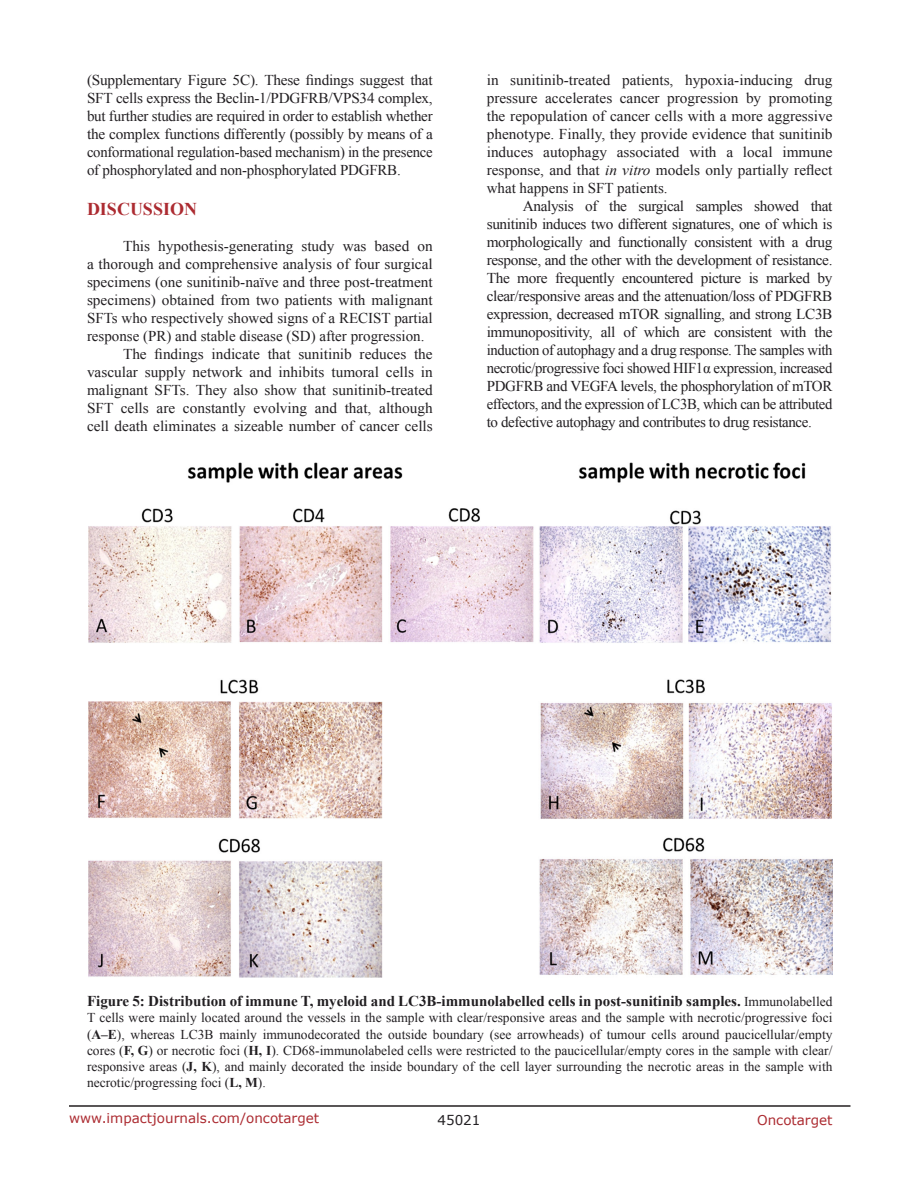
<style>
.page{position:relative;width:918px;height:1188px;background:#fff}
.page>*{position:absolute;margin:0;border:0;box-sizing:border-box;transform-origin:0 0}
.Heading{font:700 18px "Times New Roman";color:#ac2b31}
.BodyText{font:15px/18px "Times New Roman";color:#221f22;text-align:justify}
.FigureText{font:700 15px "Times New Roman";color:#221f22}
.FigureText-2{font:13.5px/16.2px "Times New Roman";color:#221f22;text-align:justify}
.t1{font:13.5px "Verdana";color:#ac2b31}
.t2{font:13.5px "Verdana";color:#221f22}
.s1{font-style:italic}
.s2{font-weight:400;font-size:13.5px}
.s3{font-weight:700}
</style>
<div class="page">
<hr style="left:69px;top:1105px;width:781px;height:2px;background:#231f20">
<img style="left:89px;top:462px;width:743px;height:516px">
<p class="BodyText" style="left:87px;top:71px;width:347px">(Supplementary Figure 5C). These findings suggest that SFT cells express the Beclin-1/PDGFRB/VPS34 complex, but further studies are required in order to establish whether the complex functions differently (possibly by means of a conformational regulation-based mechanism) in the presence of phosphorylated and non-phosphorylated PDGFRB.</p>
<p class="Heading" style="left:87px;top:197px;width:112px">DISCUSSION</p>
<p class="BodyText" style="left:87px;top:237px;width:347px;text-indent:36px">This hypothesis-generating study was based on a thorough and comprehensive analysis of four surgical specimens (one sunitinib-naïve and three post-treatment specimens) obtained from two patients with malignant SFTs who respectively showed signs of a RECIST partial response (PR) and stable disease (SD) after progression.</p>
<p class="BodyText" style="left:87px;top:345px;width:347px;text-indent:36px">The findings indicate that sunitinib reduces the vascular supply network and inhibits tumoral cells in malignant SFTs. They also show that sunitinib-treated SFT cells are constantly evolving and that, although cell death eliminates a sizeable number of cancer cells</p>
<p class="BodyText" style="left:487px;top:71px;width:347px">in sunitinib-treated patients, hypoxia-inducing drug pressure accelerates cancer progression by promoting the repopulation of cancer cells with a more aggressive phenotype. Finally, they provide evidence that sunitinib induces autophagy associated with a local immune response, and that <span class="s1">in vitro</span> models only partially reflect what happens in SFT patients.</p>
<p class="BodyText" style="left:487px;top:197px;width:347px;text-indent:36px">Analysis of the surgical samples showed that sunitinib induces two different signatures, one of which is morphologically and functionally consistent with a drug response, and the other with the development of resistance.<br>The more frequently encountered picture is marked by clear/responsive areas and the attenuation/loss of PDGFRB expression, decreased mTOR signalling, and strong LC3B immunopositivity, all of which are consistent with the induction of autophagy and a drug response. The samples with necrotic/progressive foci showed HIF1α expression, increased PDGFRB and VEGFA levels, the phosphorylation of mTOR effectors, and the expression of LC3B, which can be attributed to defective autophagy and contributes to drug resistance.</p>
<p class="FigureText" style="left:87px;top:991px;width:747px">Figure 5: Distribution of immune T, myeloid and LC3B-immunolabelled cells in post-sunitinib samples. <span class="s2">Immunolabelled</span></p>
<p class="FigureText-2" style="left:87px;top:1010px;width:747px">T cells were mainly located around the vessels in the sample with clear/responsive areas and the sample with necrotic/progressive foci (<span class="s3">A–E</span>), whereas LC3B mainly immunodecorated the outside boundary (see arrowheads) of tumour cells around paucicellular/empty cores (<span class="s3">F, G</span>) or necrotic foci (<span class="s3">H, I</span>). CD68-immunolabeled cells were restricted to the paucicellular/empty cores in the sample with clear/ responsive areas (<span class="s3">J, K</span>), and mainly decorated the inside boundary of the cell layer surrounding the necrotic areas in the sample with necrotic/progressing foci (<span class="s3">L, M</span>).</p>
<p class="t1" style="left:69px;top:1109px;width:252px">www.impactjournals.com/oncotarget</p>
<p class="t2" style="left:438px;top:1111px;width:44px">45021</p>
<p class="t1" style="left:757px;top:1111px;width:77px">Oncotarget</p>
</div>
